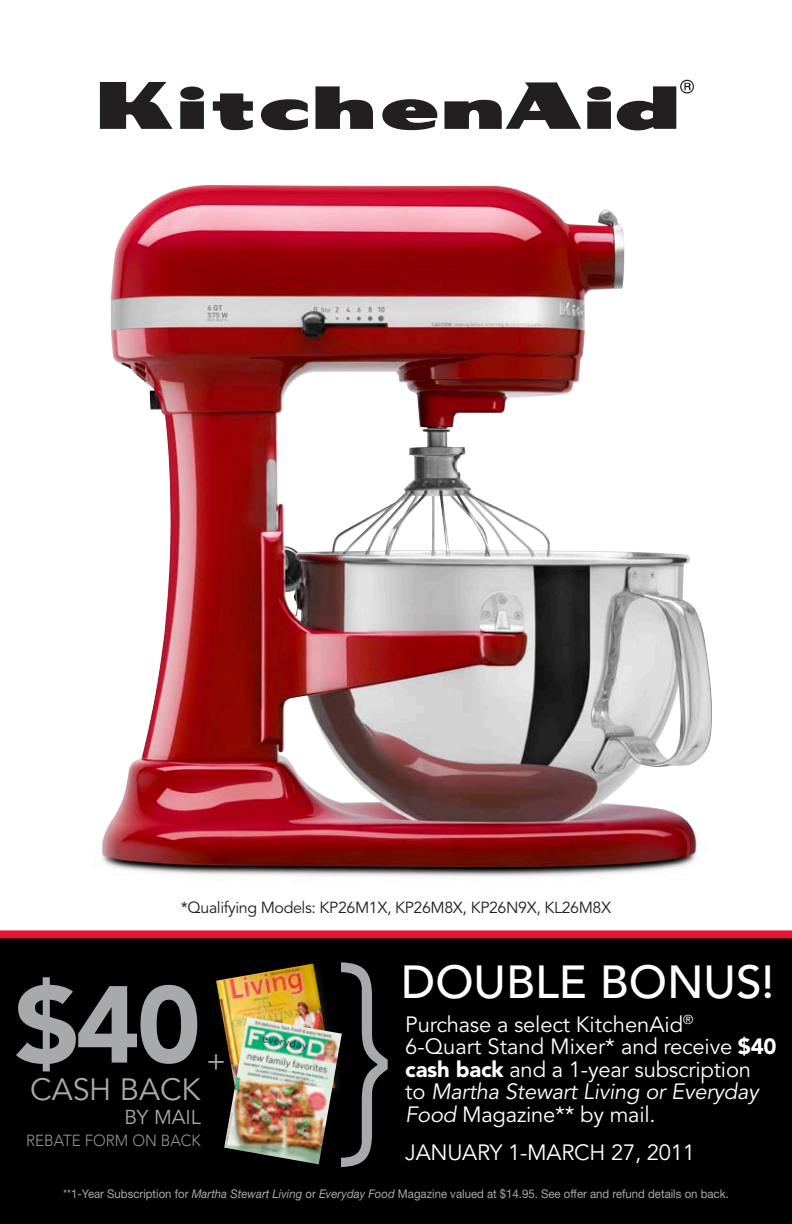
<style>
.page{position:relative;width:792px;height:1224px;background:#fff}
.page>*{position:absolute;margin:0;border:0;box-sizing:border-box;transform-origin:0 0}
.t1{font:300 214px "Futura Std";color:#a7a9ac}
.t2{font:900 108px "Avenir LT Std";color:#a7a9ac}
.t3{font:500 46px "Avenir LT Std";color:#fff}
.t4{font:30.6px "Avenir LT Std";color:#a7a9ac}
.t5{font:30px "Avenir LT Std";color:#a7a9ac}
.t6{font:22px/22.6px "Avenir LT Std";letter-spacing:-.01em;color:#fff}
.t7{font:20px "Avenir LT Std";color:#a7a9ac}
.t8{font:16px "Avenir LT Std";letter-spacing:-.025em;color:#231f20}
.t9{font:300 16px "Avenir LT Std";color:#949698;scale:.95 1}
.t10{font:12px "Helvetica Neue";color:#a7a9ac;scale:.95 1}
.s1{font-weight:900}
.s2{font-style:italic}
.s3{font-family:"Helvetica Neue LT Std";font-style:italic}
</style>
<div class="page">
<img style="left:101px;top:186px;width:611px;height:691px">
<div style="left:0;top:936px;width:792px;height:288px;background:#000"></div>
<svg style="left:100px;top:82px;width:208px;height:48px"></svg>
<svg style="left:315px;top:80px;width:379px;height:50px"></svg>
<div style="left:0;top:930px;width:792px;height:8px;background:#e31837"></div>
<img style="left:216px;top:964px;width:110px;height:61px">
<img style="left:224px;top:1017px;width:118px;height:147px">
<p class="t8" style="left:181px;top:898px;width:432px">*Qualifying Models: KP26M1X, KP26M8X, KP26N9X, KL26M8X</p>
<h2 class="t2" style="left:14px;top:960px;width:188px">$40</h2>
<h3 class="t4" style="left:30px;top:1072px;width:21px">cash</h3>
<h3 class="t4" style="left:120px;top:1072px;width:41px">back</h3>
<p class="t7" style="left:124px;top:1106px;width:78px">BY MAIL</p>
<h3 class="t5" style="left:206px;top:1043px;width:21px">+</h3>
<p class="t9" style="left:26px;top:1131px;width:185px">REBATE FORM ON BACK</p>
<h1 class="t1" style="left:332px;top:916px;width:66px">}</h1>
<h3 class="t3" style="left:401px;top:956px;width:375px">DOUBLE BONUS!</h3>
<p class="t6" style="left:405px;top:1013px;width:373px">Purchase a select KitchenAid<sup>®<br></sup>6-Quart Stand Mixer* and receive <span class="s1">$40 cash back</span> and a 1-year subscription to <span class="s2">Martha Stewart Living or Everyday<br>Food</span> Magazine** by mail.</p>
<p class="t6" style="left:405px;top:1142px;width:291px">JANUARY 1-MARCH 27, 2011</p>
<p class="t10" style="left:63px;top:1187px;width:702px">**1-Year Subscription for <span class="s3">Martha Stewart Living</span> or <span class="s3">Everyday Food</span> Magazine valued at $14.95. See offer and refund details on back.</p>
</div>
